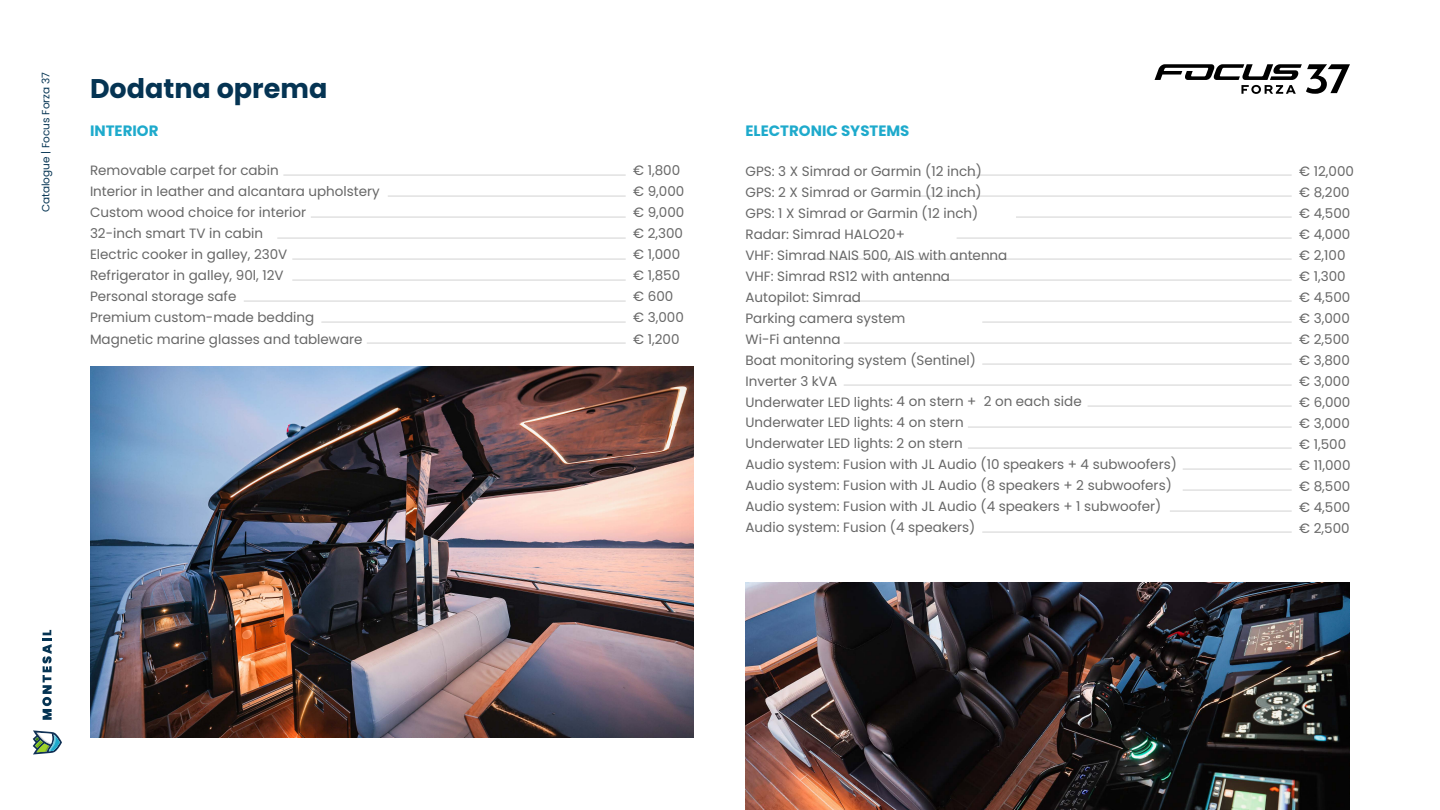
<style>
.page{position:relative;width:1440px;height:810px;background:#fff}
.page>*{position:absolute;margin:0;border:0;box-sizing:border-box;transform-origin:0 0}
.t1{font:700 27px "Poppins";color:#053453}
.t2{font:700 15px "Poppins";color:#1eaacc}
.t3{font:13.5px/21px "Poppins";color:#676767}
.t4{font:10.5px "Poppins";color:#053453}
</style>
<div class="page">
<svg style="left:33px;top:730px;width:29px;height:25px"></svg>
<svg style="left:42px;top:630px;width:10px;height:90px"></svg>
<hr style="left:283px;top:175px;width:343px;height:1px;background:#676767">
<hr style="left:968px;top:175px;width:324px;height:1px;background:#676767">
<hr style="left:244px;top:301px;width:382px;height:1px;background:#676767">
<hr style="left:850px;top:301px;width:442px;height:1px;background:#676767">
<hr style="left:968px;top:427px;width:324px;height:1px;background:#676767">
<hr style="left:388px;top:196px;width:238px;height:1px;background:#676767">
<hr style="left:915px;top:196px;width:377px;height:1px;background:#676767">
<hr style="left:321px;top:322px;width:305px;height:1px;background:#676767">
<hr style="left:982px;top:322px;width:310px;height:1px;background:#676767">
<hr style="left:968px;top:448px;width:324px;height:1px;background:#676767">
<hr style="left:1183px;top:469px;width:109px;height:1px;background:#676767">
<hr style="left:1183px;top:490px;width:109px;height:1px;background:#676767">
<hr style="left:1170px;top:511px;width:122px;height:1px;background:#676767">
<hr style="left:982px;top:532px;width:310px;height:1px;background:#676767">
<hr style="left:311px;top:217px;width:315px;height:1px;background:#676767">
<hr style="left:1016px;top:217px;width:276px;height:1px;background:#676767">
<hr style="left:367px;top:343px;width:259px;height:1px;background:#676767">
<hr style="left:844px;top:343px;width:448px;height:1px;background:#676767">
<hr style="left:277px;top:238px;width:349px;height:1px;background:#676767">
<hr style="left:957px;top:238px;width:335px;height:1px;background:#676767">
<hr style="left:982px;top:364px;width:310px;height:1px;background:#676767">
<hr style="left:292px;top:259px;width:334px;height:1px;background:#676767">
<hr style="left:815px;top:259px;width:477px;height:1px;background:#676767">
<hr style="left:844px;top:385px;width:448px;height:1px;background:#676767">
<hr style="left:292px;top:280px;width:334px;height:1px;background:#676767">
<hr style="left:915px;top:280px;width:377px;height:1px;background:#676767">
<hr style="left:1088px;top:406px;width:204px;height:1px;background:#676767">
<img style="left:746px;top:583px;width:603px;height:227px">
<img style="left:90px;top:366px;width:604px;height:371px">
<svg style="left:1155px;top:64px;width:195px;height:30px"></svg>
<p class="t4" style="left:40px;top:212px;width:142px;rotate:-90deg">Catalogue | Focus Forza 37</p>
<h1 class="t1" style="left:90px;top:73px;width:239px">Dodatna oprema</h1>
<p class="t2" style="left:90px;top:123px;width:70px">INTERIOR</p>
<p class="t2" style="left:746px;top:123px;width:166px">ELECTRONIC SYSTEMS</p>
<p class="t3" style="left:633px;top:160px;width:53px">€ 1,800 € 9,000 € 9,000 € 2,300 € 1,000 € 1,850 € 600 € 3,000 € 1,200</p>
<p class="t3" style="left:1299px;top:160px;width:56px">€ 12,000 € 8,200 € 4,500 € 4,000 € 2,100 € 1,300 € 4,500 € 3,000 € 2,500 € 3,800 € 3,000 € 6,000 € 3,000 € 1,500 € 11,000 € 8,500 € 4,500 € 2,500</p>
<p class="t3" style="left:90px;top:160px;width:291px">Removable carpet for cabin<br>Interior in leather and alcantara upholstery<br>Custom wood choice for interior<br>32-inch smart TV in cabin<br>Electric cooker in galley, 230V<br>Refrigerator in galley, 90l, 12V<br>Personal storage safe<br>Premium custom-made bedding<br>Magnetic marine glasses and tableware</p>
<p class="t3" style="left:746px;top:160px;width:433px">GPS: 3 X Simrad or Garmin (12 inch)<br>GPS: 2 X Simrad or Garmin (12 inch)<br>GPS: 1 X Simrad or Garmin (12 inch)<br>Radar: Simrad HALO20+<br>VHF: Simrad NAIS 500, AIS with antenna<br>VHF: Simrad RS12 with antenna<br>Autopilot: Simrad<br>Parking camera system<br>Wi-Fi antenna<br>Boat monitoring system (Sentinel)<br>Inverter 3 kVA<br>Underwater LED lights: 4 on stern + 2 on each side<br>Underwater LED lights: 4 on stern<br>Underwater LED lights: 2 on stern<br>Audio system: Fusion with JL Audio (10 speakers + 4 subwoofers)<br>Audio system: Fusion with JL Audio (8 speakers + 2 subwoofers)<br>Audio system: Fusion with JL Audio (4 speakers + 1 subwoofer)<br>Audio system: Fusion (4 speakers)</p>
</div>
